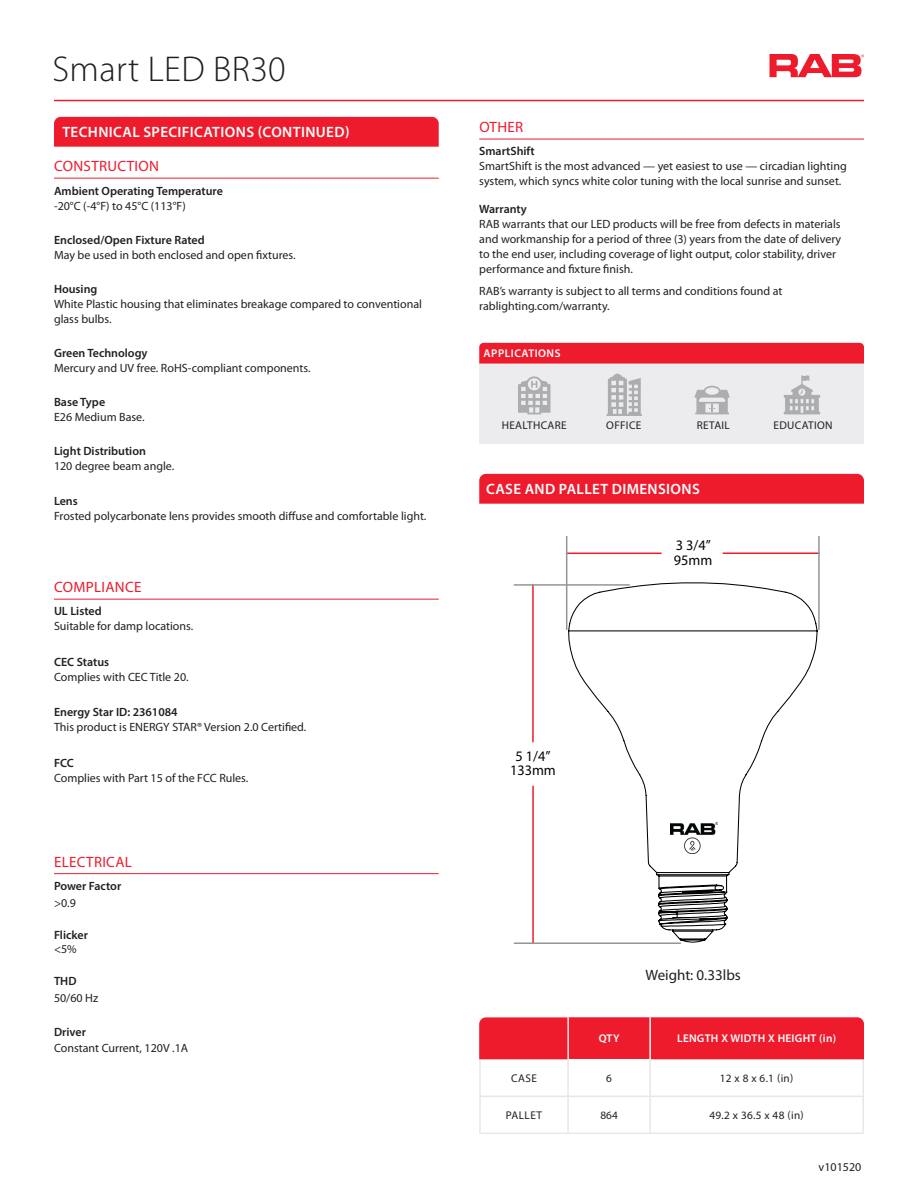
<style>
.page{position:relative;width:918px;height:1188px;background:#fff}
.page>*{position:absolute;margin:0;border:0;box-sizing:border-box;transform-origin:0 0}
.t1{font:300 36px "Myriad Pro";letter-spacing:.01em;color:#231f20}
.t2{font:600 15px "Myriad Pro";letter-spacing:.025em;color:#fff}
.Text_Head_B{font:15px "Myriad Pro";letter-spacing:.02em;color:#ee1b2d}
.t3{font:15px "Myriad Pro";color:#231f20}
.t4{font:14.55px "Myriad Pro";color:#040503}
.Body_Text{font:12px/15px "Myriad Pro";color:#231f20}
.Text_Head_C{font:600 12px "Myriad Pro";color:#231f20}
.Text_Head_C-2{font:12px "Myriad Pro";color:#231f20}
.t5{font:11.25px "Myriad Pro";letter-spacing:.03em;color:#231f20}
.t6{font:600 11.25px "Myriad Pro";letter-spacing:.025em;color:#fff}
.t7{font:600 11.25px "Myriad Pro";letter-spacing:.045em;color:#fff}
</style>
<div class="page">
<svg style="left:769px;top:54px;width:95px;height:23px"></svg>
<hr style="left:54px;top:100px;width:810px;height:1px;background:#ee1b2d">
<hr style="left:567px;top:553px;width:95px;height:1px;background:#ee1b2d">
<hr style="left:723px;top:552px;width:97px;height:2px;background:#ee1b2d">
<hr style="left:532px;top:584px;width:2px;height:158px;background:#ee1b2d">
<hr style="left:532px;top:786px;width:2px;height:158px;background:#ee1b2d">
<hr style="left:566px;top:536px;width:1px;height:94px;background:#939598">
<hr style="left:514px;top:584px;width:116px;height:2px;background:#939598">
<hr style="left:514px;top:942px;width:167px;height:2px;background:#939598">
<hr style="left:818px;top:536px;width:2px;height:94px;background:#939598">
<svg style="left:567px;top:582px;width:251px;height:361px"></svg>
<img style="left:671px;top:823px;width:47px;height:31px">
<div style="left:54px;top:117px;width:385px;height:30px;background:#ee1b2d"></div>
<hr style="left:479px;top:139px;width:385px;height:1px;background:#ee1b2d">
<hr style="left:54px;top:178px;width:385px;height:1px;background:#ee1b2d">
<hr style="left:54px;top:599px;width:385px;height:1px;background:#ee1b2d">
<div style="left:479px;top:363px;width:385px;height:81px;background:#ececee"></div>
<div style="left:479px;top:343px;width:385px;height:21px;background:#ee1b2d"></div>
<svg style="left:518px;top:376px;width:32px;height:38px"></svg>
<svg style="left:694px;top:386px;width:36px;height:28px"></svg>
<svg style="left:784px;top:375px;width:36px;height:39px"></svg>
<svg style="left:607px;top:373px;width:34px;height:43px"></svg>
<div style="left:479px;top:474px;width:385px;height:30px;background:#ee1b2d"></div>
<div style="left:568px;top:1017px;width:82px;height:42px;background:#ee1b2d"></div>
<hr style="left:649px;top:1017px;width:2px;height:42px;background:#fff">
<hr style="left:567px;top:1017px;width:2px;height:42px;background:#fff">
<hr style="left:567px;top:1059px;width:2px;height:37px;background:#e6e7e9">
<hr style="left:649px;top:1059px;width:2px;height:37px;background:#e6e7e9">
<hr style="left:567px;top:1097px;width:2px;height:36px;background:#e6e7e9">
<hr style="left:649px;top:1097px;width:2px;height:36px;background:#e6e7e9">
<hr style="left:479px;top:1096px;width:89px;height:1px;background:#e6e7e9">
<hr style="left:568px;top:1096px;width:82px;height:1px;background:#e6e7e9">
<hr style="left:862px;top:1059px;width:2px;height:37px;background:#e6e7e9">
<hr style="left:650px;top:1096px;width:214px;height:1px;background:#e6e7e9">
<hr style="left:862px;top:1097px;width:2px;height:36px;background:#e6e7e9">
<hr style="left:479px;top:1133px;width:89px;height:1px;background:#e6e7e9">
<hr style="left:568px;top:1133px;width:82px;height:1px;background:#e6e7e9">
<hr style="left:650px;top:1133px;width:214px;height:1px;background:#e6e7e9">
<hr style="left:479px;top:1059px;width:2px;height:37px;background:#e6e7e9">
<hr style="left:479px;top:1097px;width:2px;height:36px;background:#e6e7e9">
<div style="left:479px;top:1017px;width:88px;height:42px;background:#ee1b2d"></div>
<div style="left:651px;top:1017px;width:213px;height:42px;background:#ee1b2d"></div>
<hr style="left:54px;top:873px;width:385px;height:1px;background:#ee1b2d">
<p class="t1" style="left:52px;top:47px;width:235px">Smart LED BR30</p>
<p class="t2" style="left:62px;top:122px;width:289px">TECHNICAL SPECIFICATIONS (CONTINUED)</p>
<p class="Text_Head_B" style="left:54px;top:158px;width:106px">CONSTRUCTION</p>
<p class="Text_Head_C" style="left:54px;top:183px;width:170px">Ambient Operating Temperature</p>
<p class="Body_Text" style="left:54px;top:198px;width:133px">-20°C (-4°F) to 45°C (113°F)</p>
<p class="Text_Head_C" style="left:54px;top:232px;width:152px">Enclosed/Open Fixture Rated</p>
<p class="Body_Text" style="left:54px;top:247px;width:243px">May be used in both enclosed and open fixtures.</p>
<p class="Text_Head_C" style="left:54px;top:281px;width:45px">Housing</p>
<p class="Body_Text" style="left:54px;top:296px;width:369px">White Plastic housing that eliminates breakage compared to conventional glass bulbs.</p>
<p class="Text_Head_C" style="left:54px;top:345px;width:95px">Green Technology</p>
<p class="Body_Text" style="left:54px;top:360px;width:258px">Mercury and UV free. RoHS-compliant components.</p>
<p class="Text_Head_C" style="left:54px;top:394px;width:53px">Base Type</p>
<p class="Body_Text" style="left:54px;top:409px;width:92px">E26 Medium Base.</p>
<p class="Text_Head_C" style="left:54px;top:443px;width:93px">Light Distribution</p>
<p class="Body_Text" style="left:54px;top:458px;width:122px">120 degree beam angle.</p>
<p class="Text_Head_C" style="left:54px;top:493px;width:25px">Lens</p>
<p class="Body_Text" style="left:54px;top:509px;width:374px">Frosted polycarbonate lens provides smooth diffuse and comfortable light.</p>
<p class="Text_Head_B" style="left:54px;top:579px;width:89px">COMPLIANCE</p>
<p class="Text_Head_C" style="left:54px;top:604px;width:49px">UL Listed</p>
<p class="Body_Text" style="left:54px;top:619px;width:141px">Suitable for damp locations.</p>
<p class="Text_Head_C" style="left:54px;top:654px;width:57px">CEC Status</p>
<p class="Body_Text" style="left:54px;top:670px;width:136px">Complies with CEC Title 20.</p>
<p class="Text_Head_C" style="left:54px;top:705px;width:125px">Energy Star ID: 2361084</p>
<p class="Body_Text" style="left:54px;top:720px;width:254px">This product is ENERGY STAR® Version 2.0 Certified.</p>
<p class="Text_Head_C" style="left:54px;top:755px;width:21px">FCC</p>
<p class="Body_Text" style="left:54px;top:771px;width:196px">Complies with Part 15 of the FCC Rules.</p>
<p class="Text_Head_B" style="left:54px;top:853px;width:79px">ELECTRICAL</p>
<p class="Text_Head_C" style="left:54px;top:878px;width:69px">Power Factor</p>
<p class="Body_Text" style="left:54px;top:895px;width:23px">&gt;0.9</p>
<p class="Text_Head_C" style="left:54px;top:927px;width:35px">Flicker</p>
<p class="Body_Text" style="left:54px;top:941px;width:24px">&lt;5%</p>
<p class="Text_Head_C" style="left:54px;top:973px;width:24px">THD</p>
<p class="Body_Text" style="left:54px;top:990px;width:46px">50/60 Hz</p>
<p class="Text_Head_C" style="left:54px;top:1024px;width:33px">Driver</p>
<p class="Text_Head_C-2" style="left:54px;top:1042px;width:136px">Constant Current, 120V .1A</p>
<p class="Text_Head_B" style="left:479px;top:119px;width:45px">OTHER</p>
<p class="Text_Head_C" style="left:479px;top:144px;width:57px">SmartShift</p>
<p class="Body_Text" style="left:479px;top:159px;width:369px">SmartShift is the most advanced — yet easiest to use — circadian lighting system, which syncs white color tuning with the local sunrise and sunset.</p>
<p class="Text_Head_C" style="left:479px;top:201px;width:49px">Warranty</p>
<p class="Body_Text" style="left:479px;top:216px;width:364px">RAB warrants that our LED products will be free from defects in materials and workmanship for a period of three (3) years from the date of delivery to the end user, including coverage of light output, color stability, driver performance and fixture finish.</p>
<p class="Body_Text" style="left:479px;top:284px;width:305px">RAB’s warranty is subject to all terms and conditions found at</p>
<p class="Body_Text" style="left:479px;top:299px;width:132px">rablighting.com/warranty.</p>
<p class="t7" style="left:484px;top:346px;width:78px">APPLICATIONS</p>
<p class="t5" style="left:502px;top:420px;width:67px">HEALTHCARE</p>
<p class="t5" style="left:606px;top:420px;width:37px">OFFICE</p>
<p class="t5" style="left:697px;top:420px;width:35px">RETAIL</p>
<p class="t5" style="left:774px;top:420px;width:61px">EDUCATION</p>
<p class="t2" style="left:486px;top:479px;width:215px">CASE AND PALLET DIMENSIONS</p>
<p class="t4" style="left:676px;top:537px;width:36px">3 3/4”</p>
<p class="t4" style="left:516px;top:748px;width:36px">5 1/4”</p>
<p class="t4" style="left:510px;top:763px;width:47px">133mm</p>
<p class="t4" style="left:674px;top:552px;width:40px">95mm</p>
<p class="t3" style="left:645px;top:966px;width:97px">Weight: 0.33lbs</p>
<p class="t6" style="left:599px;top:1031px;width:22px">QTY</p>
<p class="t6" style="left:677px;top:1031px;width:161px">LENGTH X WIDTH X HEIGHT (in)</p>
<p class="t5" style="left:511px;top:1072px;width:28px">CASE</p>
<p class="t5" style="left:606px;top:1072px;width:7px">6</p>
<p class="t5" style="left:720px;top:1072px;width:75px">12 x 8 x 6.1 (in)</p>
<p class="t5" style="left:506px;top:1109px;width:38px">PALLET</p>
<p class="t5" style="left:600px;top:1109px;width:19px">864</p>
<p class="t5" style="left:709px;top:1109px;width:96px">49.2 x 36.5 x 48 (in)</p>
<p class="Body_Text" style="left:819px;top:1159px;width:44px">v101520</p>
</div>
